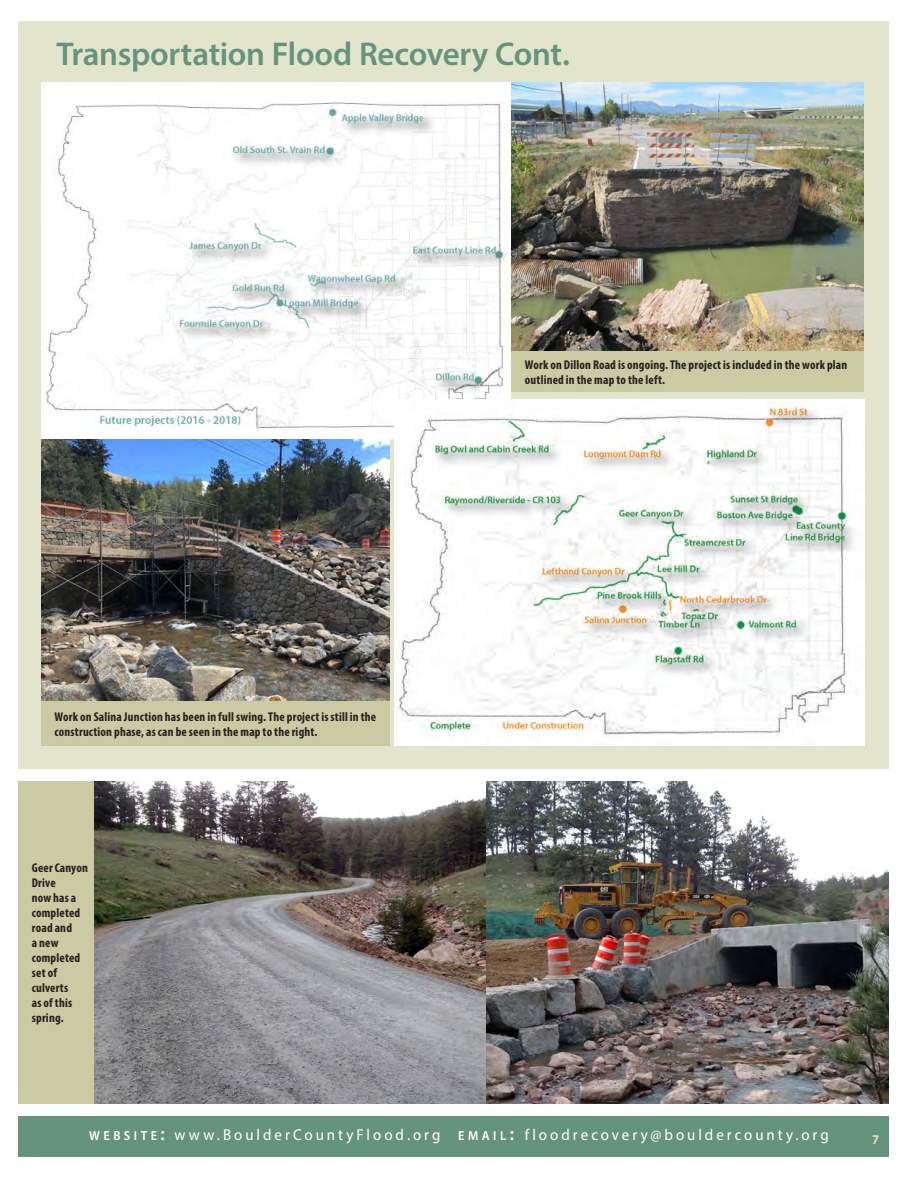
<style>
.page{position:relative;width:918px;height:1188px;background:#fff}
.page>*{position:absolute;margin:0;border:0;box-sizing:border-box;transform-origin:0 0}
.Page_header{font:600 33px "Myriad Pro";letter-spacing:-.01em;color:#66937d}
.First_paragraph{font:15.75px "Myriad Pro";letter-spacing:.2em;color:#fff;scale:.95 1}
.First_paragraph-2{font:700 13.5px "Myriad Pro";color:#dde0c3;scale:.95 1}
.BC_Caption{font:700 condensed 12.75px/15px "Myriad Pro";letter-spacing:.015em;color:#231f20}
.s1{font-weight:600;font-size:13.2px}
.s2{font-weight:600;font-size:18.75px}
</style>
<div class="page">
<div style="left:18px;top:1116px;width:870px;height:40px;background:#66937d"></div>
<div style="left:18px;top:21px;width:870px;height:748px;background:#e2e4cb"></div>
<div style="left:18px;top:782px;width:77px;height:322px;background:#cacaa3"></div>
<img style="left:95px;top:782px;width:793px;height:322px">
<img style="left:41px;top:438px;width:349px;height:263px">
<div style="left:41px;top:701px;width:349px;height:45px;background:#cacaa3"></div>
<img style="left:511px;top:83px;width:352px;height:268px">
<div style="left:511px;top:352px;width:353px;height:40px;background:#cacaa3"></div>
<img style="left:41px;top:83px;width:470px;height:355px">
<img style="left:394px;top:399px;width:470px;height:347px">
<p class="Page_header" style="left:56px;top:33px;width:515px">Transportation Flood Recovery Cont.</p>
<p class="BC_Caption" style="left:55px;top:709px;width:323px">Work on Salina Junction has been in full swing. The project is still in the construction phase, as can be seen in the map to the right.</p>
<p class="BC_Caption" style="left:32px;top:860px;width:58px">Geer Canyon<br>Drive<br>now has a completed road and<br>a new completed set of culverts<br>as of this spring.</p>
<p class="BC_Caption" style="left:525px;top:357px;width:324px">Work on Dillon Road is ongoing. The project is included in the work plan outlined in the map to the left.</p>
<p class="First_paragraph" style="left:89px;top:1125px;width:780px"><span class="s1">WEBSITE</span><span class="s2">:</span> www.BoulderCountyFlood.org <span class="s1">EMAIL</span><span class="s2">:</span> floodrecovery@bouldercounty.org</p>
<p class="First_paragraph-2" style="left:872px;top:1130px;width:9px">7</p>
</div>
